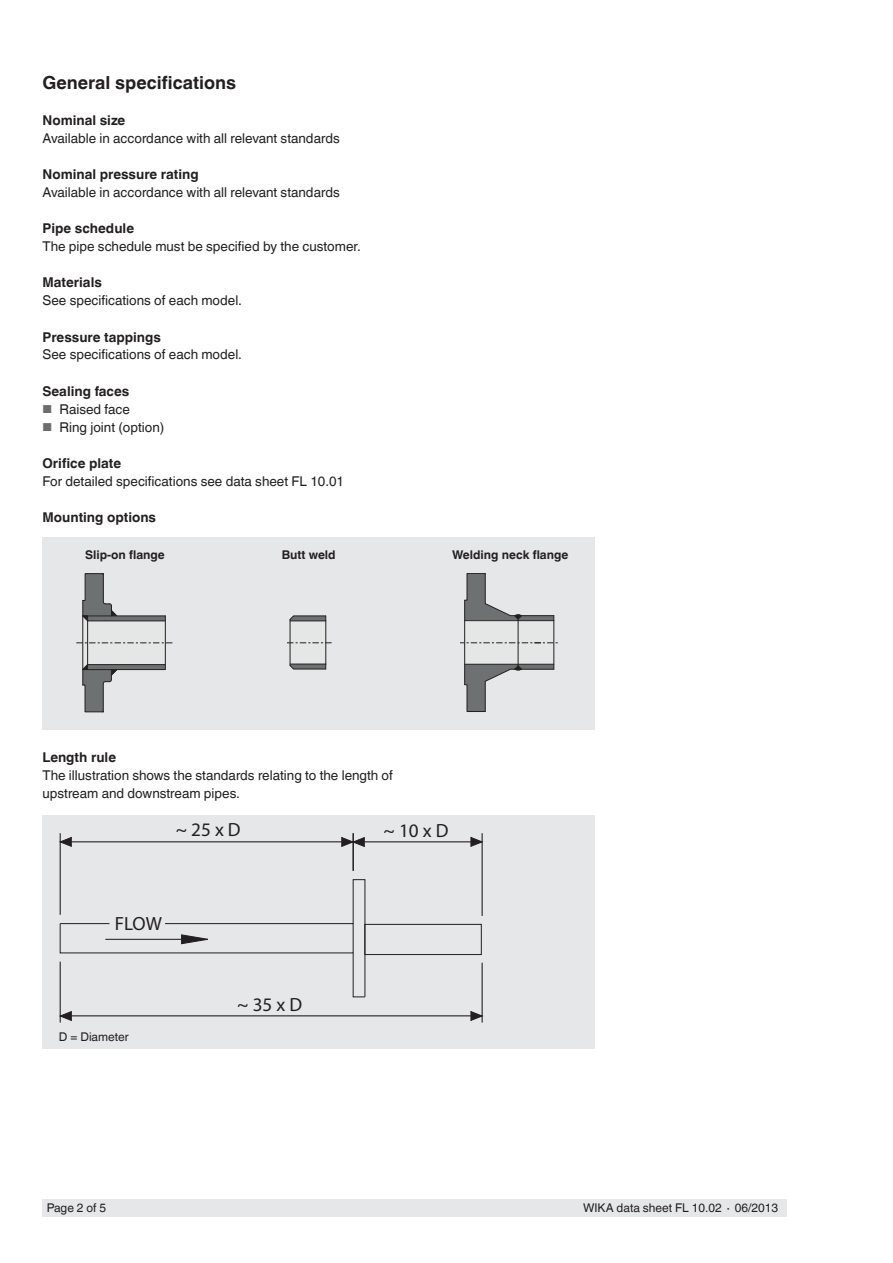
<style>
.page{position:relative;width:893px;height:1263px;background:#fff}
.page>*{position:absolute;margin:0;border:0;box-sizing:border-box;transform-origin:0 0}
.t1{font:19.2px "Myriad Pro";color:#231f20}
.t2{font:700 18px "Helvetica World";color:#231f20}
.t3{font:13.5px/18px "Helvetica World";color:#231f20}
.t4{font:700 13.5px "Helvetica World";color:#231f20}
.t5{font:12px "Helvetica World";color:#231f20}
.t6{font:700 12px "Helvetica World";color:#231f20}
.s1{font-size:11.55px;color:#6c6d70}
</style>
<div class="page">
<div style="left:43px;top:1199px;width:744px;height:17px;background:#e6e7e9"></div>
<div style="left:43px;top:815px;width:552px;height:234px;background:#e6e7e9"></div>
<div style="left:43px;top:538px;width:552px;height:192px;background:#e6e7e9"></div>
<svg style="left:76px;top:573px;width:96px;height:139px"></svg>
<svg style="left:460px;top:573px;width:98px;height:139px"></svg>
<svg style="left:287px;top:616px;width:45px;height:53px"></svg>
<div style="left:365px;top:924px;width:116px;height:31px;border:1px solid #231f20"></div>
<hr style="left:60px;top:842px;width:293px;height:1px;background:#231f20">
<hr style="left:60px;top:833px;width:1px;height:82px;background:#231f20">
<svg style="left:59px;top:837px;width:13px;height:10px"></svg>
<hr style="left:353px;top:842px;width:129px;height:1px;background:#231f20">
<hr style="left:482px;top:833px;width:1px;height:83px;background:#231f20">
<hr style="left:353px;top:833px;width:1px;height:38px;background:#231f20">
<hr style="left:482px;top:963px;width:1px;height:59px;background:#231f20">
<hr style="left:60px;top:962px;width:1px;height:60px;background:#231f20">
<hr style="left:60px;top:1016px;width:422px;height:1px;background:#231f20">
<svg style="left:60px;top:879px;width:305px;height:118px"></svg>
<svg style="left:59px;top:1011px;width:13px;height:10px"></svg>
<svg style="left:470px;top:1011px;width:13px;height:10px"></svg>
<svg style="left:470px;top:837px;width:13px;height:10px"></svg>
<svg style="left:341px;top:837px;width:24px;height:10px"></svg>
<h2 class="t2" style="left:43px;top:73px;width:195px">General specifications</h2>
<p class="t4" style="left:43px;top:113px;width:84px">Nominal size</p>
<p class="t3" style="left:43px;top:130px;width:299px">Available in accordance with all relevant standards</p>
<p class="t4" style="left:43px;top:167px;width:158px">Nominal pressure rating</p>
<p class="t3" style="left:43px;top:184px;width:299px">Available in accordance with all relevant standards</p>
<p class="t4" style="left:43px;top:221px;width:93px">Pipe schedule</p>
<p class="t3" style="left:43px;top:238px;width:320px">The pipe schedule must be specified by the customer.</p>
<p class="t4" style="left:43px;top:275px;width:61px">Materials</p>
<p class="t3" style="left:43px;top:292px;width:201px">See specifications of each model.</p>
<p class="t4" style="left:43px;top:329px;width:120px">Pressure tappings</p>
<p class="t3" style="left:43px;top:346px;width:201px">See specifications of each model.</p>
<p class="t4" style="left:43px;top:383px;width:88px">Sealing faces</p>
<p class="t3" style="left:43px;top:400px;width:89px"><span class="s1">■</span> Raised face</p>
<p class="t3" style="left:43px;top:418px;width:123px"><span class="s1">■</span> Ring joint (option)</p>
<p class="t4" style="left:43px;top:455px;width:80px">Orifice plate</p>
<p class="t3" style="left:43px;top:472px;width:303px">For detailed specifications see data sheet FL 10.01</p>
<p class="t4" style="left:43px;top:509px;width:115px">Mounting options</p>
<p class="t6" style="left:85px;top:548px;width:81px">Slip-on flange</p>
<p class="t6" style="left:282px;top:548px;width:56px">Butt weld</p>
<p class="t6" style="left:452px;top:548px;width:118px">Welding neck flange</p>
<p class="t4" style="left:43px;top:749px;width:75px">Length rule</p>
<p class="t3" style="left:43px;top:766px;width:352px">The illustration shows the standards relating to the length of upstream and downstream pipes.</p>
<h1 class="t1" style="left:176px;top:818px;width:66px">~ 25 x D</h1>
<h1 class="t1" style="left:384px;top:818px;width:66px">~ 10 x D</h1>
<h1 class="t1" style="left:115px;top:912px;width:49px">FLOW</h1>
<p class="t5" style="left:59px;top:1029px;width:71px">D = Diameter</p>
<h1 class="t1" style="left:237px;top:992px;width:66px">~ 35 x D</h1>
<p class="t5" style="left:47px;top:1201px;width:61px">Page 2 of 5</p>
<p class="t5" style="left:583px;top:1201px;width:197px">WIKA data sheet FL 10.02 ∙ 06/2013</p>
</div>
